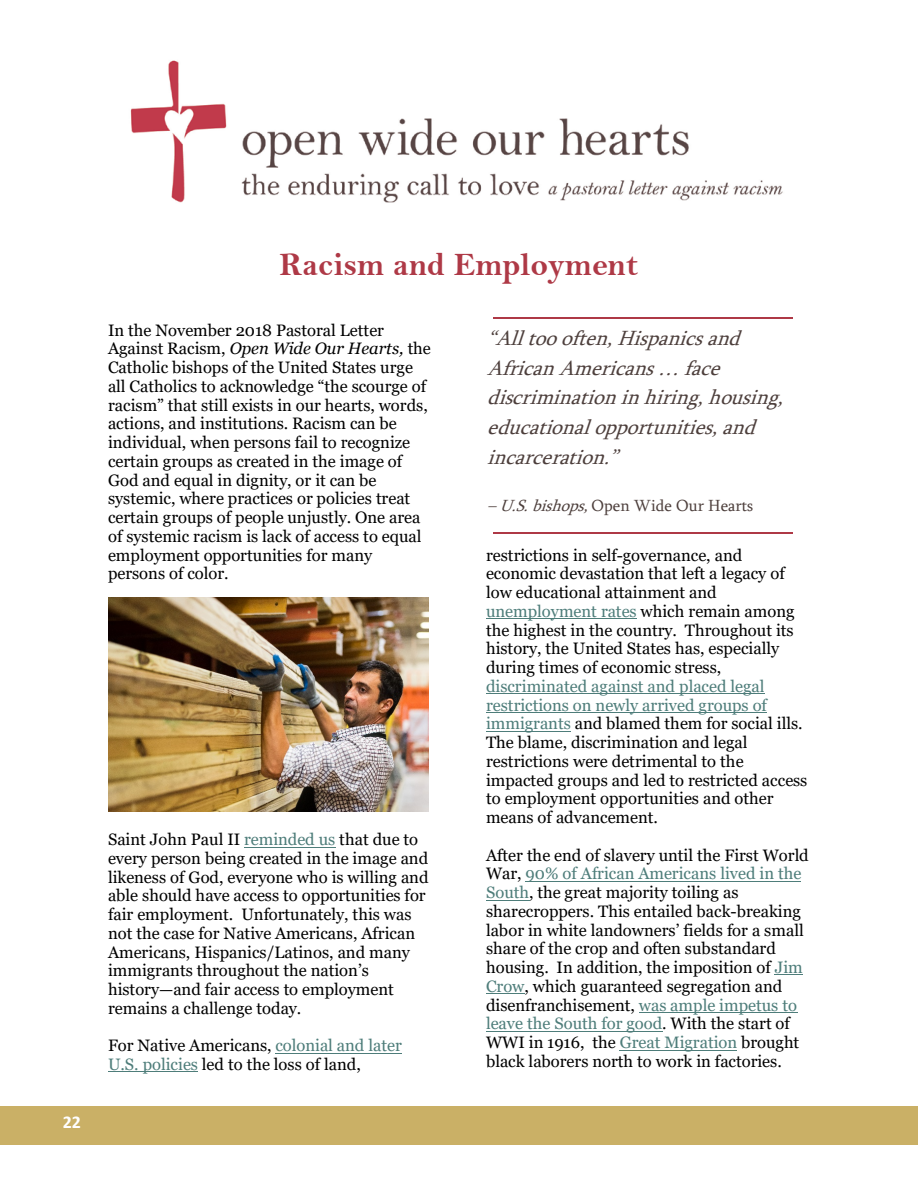
<style>
.page{position:relative;width:918px;height:1188px;background:#fff}
.page>*{position:absolute;margin:0;border:0;box-sizing:border-box;transform-origin:0 0}
.t1{font:33px "Bell MT Bold";color:#ae3946}
.t2{font:italic 21px/29.8px "Sylfaen";color:#4d3f3c}
.t3{font:700 18px "Calibri";color:#fff}
.t4{font:16.5px/18.8px "Georgia";color:#000}
.t5{font:16.5px "Sylfaen";color:#4d3f3c}
.s1{font-style:italic}
.s2{color:#4e7d7a}
</style>
<div class="page">
<div style="left:0;top:1106px;width:918px;height:39px;background:#cab066"></div>
<img style="left:130px;top:60px;width:653px;height:143px">
<hr style="left:244px;top:847px;width:91px;height:1px;background:#4e7d7a">
<hr style="left:275px;top:1053px;width:127px;height:1px;background:#4e7d7a">
<hr style="left:108px;top:1072px;width:90px;height:1px;background:#4e7d7a">
<hr style="left:486px;top:618px;width:151px;height:1px;background:#4e7d7a">
<hr style="left:486px;top:693px;width:279px;height:1px;background:#4e7d7a">
<hr style="left:486px;top:712px;width:281px;height:1px;background:#4e7d7a">
<hr style="left:486px;top:731px;width:85px;height:1px;background:#4e7d7a">
<hr style="left:526px;top:881px;width:275px;height:1px;background:#4e7d7a">
<hr style="left:486px;top:900px;width:43px;height:1px;background:#4e7d7a">
<hr style="left:486px;top:993px;width:38px;height:1px;background:#4e7d7a">
<hr style="left:639px;top:1012px;width:158px;height:1px;background:#4e7d7a">
<hr style="left:486px;top:1031px;width:176px;height:1px;background:#4e7d7a">
<hr style="left:620px;top:1050px;width:117px;height:1px;background:#4e7d7a">
<hr style="left:493px;top:317px;width:300px;height:1px;background:#ae3946">
<hr style="left:493px;top:532px;width:300px;height:2px;background:#ae3946">
<img style="left:108px;top:597px;width:321px;height:214px">
<p class="t3" style="left:63px;top:1109px;width:20px">22</p>
<h1 class="t1" style="left:279px;top:244px;width:361px">Racism and Employment</h1>
<p class="t4" style="left:108px;top:321px;width:324px">In the November 2018 Pastoral Letter Against Racism, <span class="s1">Open Wide Our Hearts,</span> the Catholic bishops of the United States urge all Catholics to acknowledge “the scourge of racism” that still exists in our hearts, words, actions, and institutions. Racism can be individual, when persons fail to recognize certain groups as created in the image of God and equal in dignity, or it can be systemic, where practices or policies treat certain groups of people unjustly. One area of systemic racism is lack of access to equal employment opportunities for many persons of color.</p>
<p class="t4" style="left:108px;top:831px;width:322px">Saint John Paul II <span class="s2">reminded us</span> that due to every person being created in the image and likeness of God, everyone who is willing and able should have access to opportunities for fair employment. Unfortunately, this was not the case for Native Americans, African Americans, Hispanics/Latinos, and many immigrants throughout the nation’s history—and fair access to employment remains a challenge today.</p>
<p class="t4" style="left:108px;top:1037px;width:295px">For Native Americans, <span class="s2">colonial and later<br>U.S. policies</span> led to the loss of land,</p>
<p class="t2" style="left:487px;top:322px;width:306px">“Alltoooften,Hispanicsand<br>AfricanAmericans … face discriminationinhiring,housing, educationalopportunities,and incarceration.”</p>
<p class="t5" style="left:487px;top:494px;width:267px"><span class="s1">–U.S.bishops,</span>Open Wide Our Hearts</p>
<p class="t4" style="left:486px;top:546px;width:310px">restrictions in self-governance, and economic devastation that left a legacy of low educational attainment and <span class="s2">unemployment rates</span> which remain among the highest in the country. Throughout its history, the United States has, especially during times of economic stress,</p>
<p class="t4" style="left:486px;top:677px;width:323px"><span class="s2">discriminated against and placed legal restrictions on newly arrived groups of immigrants</span> and blamed them for social ills.<br>The blame, discrimination and legal restrictions were detrimental to the impacted groups and led to restricted access to employment opportunities and other means of advancement.</p>
<p class="t4" style="left:486px;top:846px;width:324px">After the end of slavery until the First World War, <span class="s2">90% of African Americans lived in the South</span>, the great majority toiling as sharecroppers. This entailed back-breaking labor in white landowners’ fields for a small share of the crop and often substandard housing. In addition, the imposition of <span class="s2">Jim Crow</span>, which guaranteed segregation and disenfranchisement, <span class="s2">was ample impetus to leave the South for good</span>. With the start of WWI in 1916, the <span class="s2">Great Migration</span> brought black laborers north to work in factories.</p>
</div>
